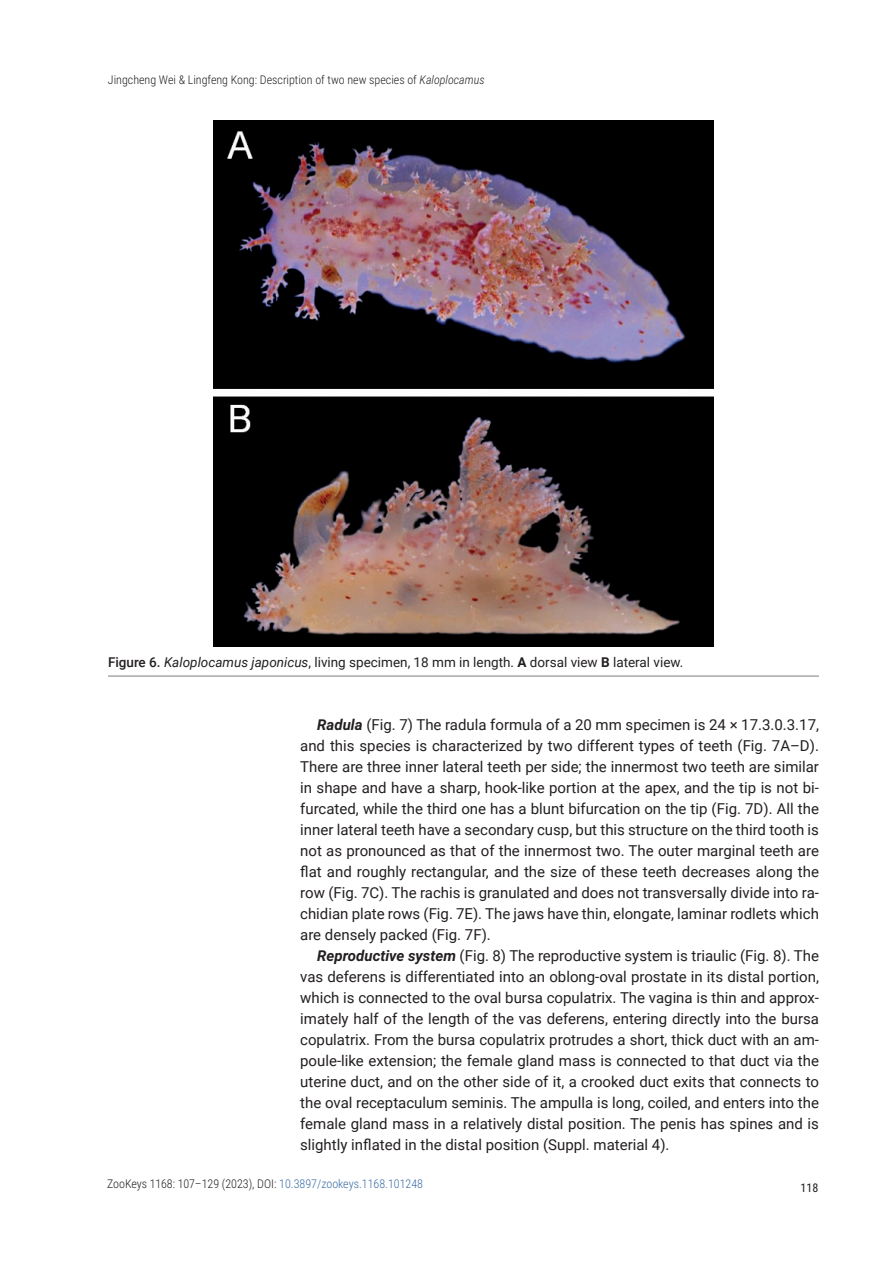
<style>
.page{position:relative;width:893px;height:1263px;background:#fff}
.page>*{position:absolute;margin:0;border:0;box-sizing:border-box;transform-origin:0 0}
.t1{font:15px/21px "Roboto";color:#231f20;text-align:justify}
.t2{font:13.5px "Roboto";color:#231f20}
.t3{font:300 12px "Roboto Condensed";color:#231f20}
.t4{font:12px "Roboto Condensed";color:#231f20}
.s1{font-style:italic}
.s2{font-weight:500}
.s3{font-weight:700}
.s4{font-weight:700;font-style:italic}
.s5{color:#376ba5}
</style>
<div class="page">
<img style="left:213px;top:121px;width:501px;height:525px">
<hr style="left:108px;top:675px;width:711px;height:2px;background:#a8a9ad">
<p class="t3" style="left:108px;top:71px;width:378px">Jingcheng Wei &amp; Lingfeng Kong: Description of two new species of <span class="s1">Kaloplocamus</span></p>
<p class="t2" style="left:108px;top:653px;width:577px"><span class="s2">Figure 6.</span> <span class="s1">Kaloplocamus japonicus</span>, living specimen, 18 mm in length. <span class="s3">A</span> dorsal view <span class="s3">B</span> lateral view.</p>
<p class="t1" style="left:300px;top:713px;width:520px;text-indent:17px"><span class="s4">Radula</span> (Fig. 7) The radula formula of a 20 mm specimen is 24 × 17.3.0.3.17, and this species is characterized by two different types of teeth (Fig. 7A–D).<br>There are three inner lateral teeth per side; the innermost two teeth are similar in shape and have a sharp, hook-like portion at the apex, and the tip is not bi&shy;furcated, while the third one has a blunt bifurcation on the tip (Fig. 7D). All the inner lateral teeth have a secondary cusp, but this structure on the third tooth is not as pronounced as that of the innermost two. The outer marginal teeth are flat and roughly rectangular, and the size of these teeth decreases along the row (Fig. 7C). The rachis is granulated and does not transversally divide into ra&shy;chidian plate rows (Fig. 7E). The jaws have thin, elongate, laminar rodlets which are densely packed (Fig. 7F).</p>
<p class="t1" style="left:300px;top:944px;width:520px;text-indent:17px"><span class="s4">Reproductive system</span> (Fig. 8) The reproductive system is triaulic (Fig. 8). The vas deferens is differentiated into an oblong-oval prostate in its distal portion, which is connected to the oval bursa copulatrix. The vagina is thin and approx&shy;imately half of the length of the vas deferens, entering directly into the bursa copulatrix. From the bursa copulatrix protrudes a short, thick duct with an am&shy;poule-like extension; the female gland mass is connected to that duct via the uterine duct, and on the other side of it, a crooked duct exits that connects to the oval receptaculum seminis. The ampulla is long, coiled, and enters into the female gland mass in a relatively distal position. The penis has spines and is slightly inflated in the distal position (Suppl. material 4).</p>
<p class="t3" style="left:107px;top:1175px;width:318px">ZooKeys 1168: 107–129 (2023), DOI: <span class="s5">10.3897/zookeys.1168.101248</span></p>
<p class="t4" style="left:801px;top:1179px;width:19px">118</p>
</div>
